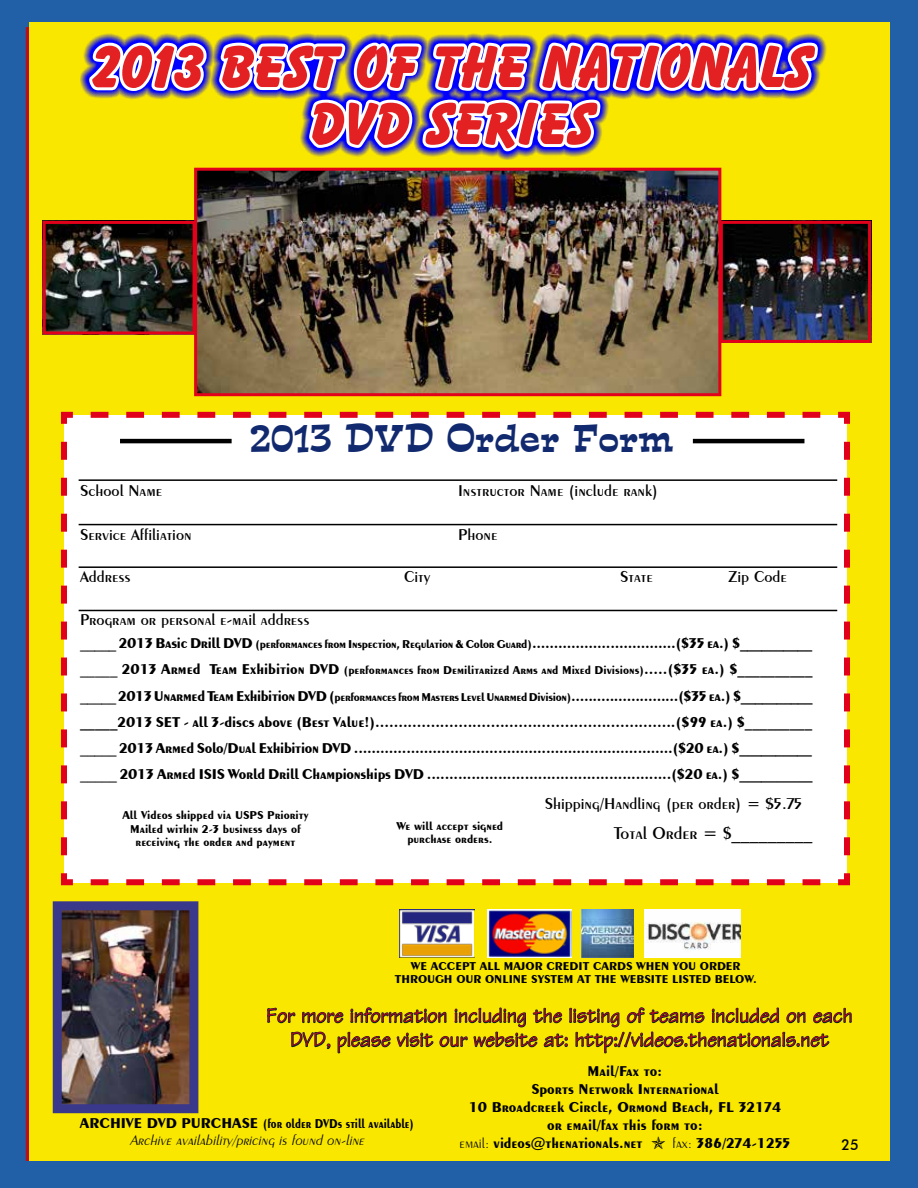
<style>
.page{position:relative;width:918px;height:1188px;background:#2160a7}
.page>*{position:absolute;margin:0;border:0;box-sizing:border-box;transform-origin:0 0}
.t1{font:800 60px/57px "Balloon BT";color:#e32123;text-align:center}
.t2{font:36px "Expo Plain";color:#11296e}
.t3{font:21px/24px "Technical";color:#cb061d;text-align:center}
.t4{font:600 18px "Exotic 350 BT";color:#000}
.t5{font:600 16.5px "Exotic 350 BT";color:#000}
.t6{font:700 15px/26.2px "Exotic 350 BT";color:#000;text-align:justify}
.t7{font:700 15px "Exotic 350 BT";letter-spacing:-.02em;color:#000}
.t8{font:italic 300 15px "Exotic 350 BT";color:#000}
.t9{font:500 15px "Futura BT";color:#000;scale:.95 1}
.t10{font:700 13.5px "Exotic 350 BT";color:#000;scale:.85 1}
.t11{font:700 12px/13.5px "Exotic 350 BT";color:#000;text-align:center}
.s1{font-weight:600}
.s2{font-size:12px}
.s3{font-weight:600;font-size:15px}
.s4{font-size:15px}
.s5{color:#fff}
.s6{font-weight:300}
</style>
<div class="page">
<div style="left:29px;top:22px;width:861px;height:1139px;background:#f9e700"></div>
<div style="left:61px;top:411px;width:789px;height:475px;background:#fff"></div>
<svg style="left:84px;top:0;width:738px;height:221px"></svg>
<img style="left:198px;top:172px;width:519px;height:220px">
<img style="left:47px;top:225px;width:145px;height:106px">
<img style="left:724px;top:225px;width:143px;height:114px">
<hr style="left:79px;top:566px;width:758px;height:2px;background:#000">
<hr style="left:79px;top:479px;width:758px;height:2px;background:#000">
<hr style="left:79px;top:524px;width:758px;height:1px;background:#000">
<hr style="left:79px;top:610px;width:758px;height:1px;background:#000">
<img style="left:63px;top:911px;width:125px;height:192px">
<div style="left:53px;top:901px;width:145px;height:212px;border:9px solid #3a388b"></div>
<svg style="left:267px;top:1007px;width:585px;height:47px"></svg>
<img style="left:399px;top:910px;width:76px;height:47px">
<img style="left:487px;top:910px;width:84px;height:47px">
<img style="left:582px;top:910px;width:51px;height:47px">
<img style="left:644px;top:910px;width:96px;height:47px">
<hr style="left:120px;top:439px;width:112px;height:4px;background:#000">
<hr style="left:693px;top:439px;width:111px;height:4px;background:#000">
<div style="left:194px;top:168px;width:527px;height:228px;border:3px solid #e2011a"></div>
<div style="left:720px;top:221px;width:151px;height:122px;border:3px solid #e2011a"></div>
<div style="left:43px;top:221px;width:153px;height:114px;border:3px solid #e2011a"></div>
<h1 class="t1" style="left:93px;top:37px;width:721px">2013 BEST OF THE NATIONALS<br>DVD SERIES</h1>
<h2 class="t2" style="left:250px;top:411px;width:425px">2013 DVD Order Form</h2>
<p class="t5" style="left:80px;top:481px;width:84px">School Name</p>
<p class="t5" style="left:458px;top:481px;width:202px">Instructor Name (include rank)</p>
<p class="t5" style="left:80px;top:524px;width:113px">Service Affiliation</p>
<p class="t5" style="left:458px;top:524px;width:41px">Phone</p>
<p class="t5" style="left:80px;top:566px;width:52px">Address</p>
<p class="t5" style="left:404px;top:566px;width:28px">City</p>
<p class="t5" style="left:620px;top:566px;width:34px">State</p>
<p class="t5" style="left:728px;top:566px;width:60px">Zip Code</p>
<p class="t5" style="left:80px;top:610px;width:231px">Program or personal e-mail address</p>
<p class="t7" style="left:80px;top:634px;width:734px"><span class="s1">_____</span> 2013 Basic Drill DVD <span class="s2">(performances from Inspection, Regulation &amp; Color Guard)</span>.................................($35 ea.) $__________</p>
<p class="t11" style="left:80px;top:664px;width:734px"><span class="s3">_____</span> <span class="s4">2013 Armed Team Exhibition DVD</span> (performances from Demilitarized Arms and Mixed Divisions)<span class="s4">.....($35 ea.) $__________</span></p>
<p class="t6" style="left:80px;top:682px;width:734px"><span class="s1">_____</span> 2013 Unarmed Team Exhibition DVD (<span class="s2">performances from Masters Level Unarmed Division)</span>.........................($35 ea.) $__________ _____2013 SET - all 3-discs above (Best Value!).................................................................($99 ea.) $_________ <span class="s1">_____</span> 2013 Armed Solo/Dual Exhibition DVD .........................................................................($20 ea.) $__________ <span class="s1">_____</span> 2013 Armed ISIS World Drill Championships DVD .......................................................($20 ea.) $__________</p>
<p class="t5" style="left:545px;top:794px;width:269px">Shipping/Handling (per order) = $5.75 <span class="s5">.</span></p>
<p class="t4" style="left:614px;top:823px;width:200px">Total Order = $_________</p>
<p class="t11" style="left:122px;top:808px;width:188px">All Videos shipped via USPS Priority<br>Mailed within 2-3 business days of receiving the order and payment</p>
<p class="t11" style="left:397px;top:819px;width:108px">We will accept signed purchase orders.</p>
<p class="t11" style="left:395px;top:959px;width:363px">WE ACCEPT ALL MAJOR CREDIT CARDS WHEN YOU ORDER<br>THROUGH OUR ONLINE SYSTEM AT THE WEBSITE LISTED BELOW.</p>
<h3 class="t3" style="left:266px;top:1004px;width:588px">For more information including the listing of teams included on each<br>DVD, please visit our website at: http://videos.thenationals.net</h3>
<p class="t10" style="left:80px;top:1115px;width:395px"><span class="s4">ARCHIVE DVD PURCHASE</span> (for older DVDs still available)</p>
<p class="t8" style="left:130px;top:1131px;width:240px">Archiveavailability/pricingisfound on-line</p>
<p class="t6" style="left:588px;top:1058px;width:76px">Mail/Fax to:</p>
<p class="t6" style="left:531px;top:1076px;width:189px">Sports Network International</p>
<p class="t6" style="left:469px;top:1094px;width:314px">10 Broadcreek Circle, Ormond Beach, FL 32174</p>
<p class="t6" style="left:547px;top:1112px;width:157px">or email/fax this form to:</p>
<p class="t6" style="left:460px;top:1130px;width:184px"><span class="s6">email:</span> videos@thenationals.net</p>
<p class="t6" style="left:673px;top:1130px;width:119px"><span class="s6">fax:</span> 386/274-1255</p>
<p class="t9" style="left:842px;top:1136px;width:20px">25</p>
</div>
